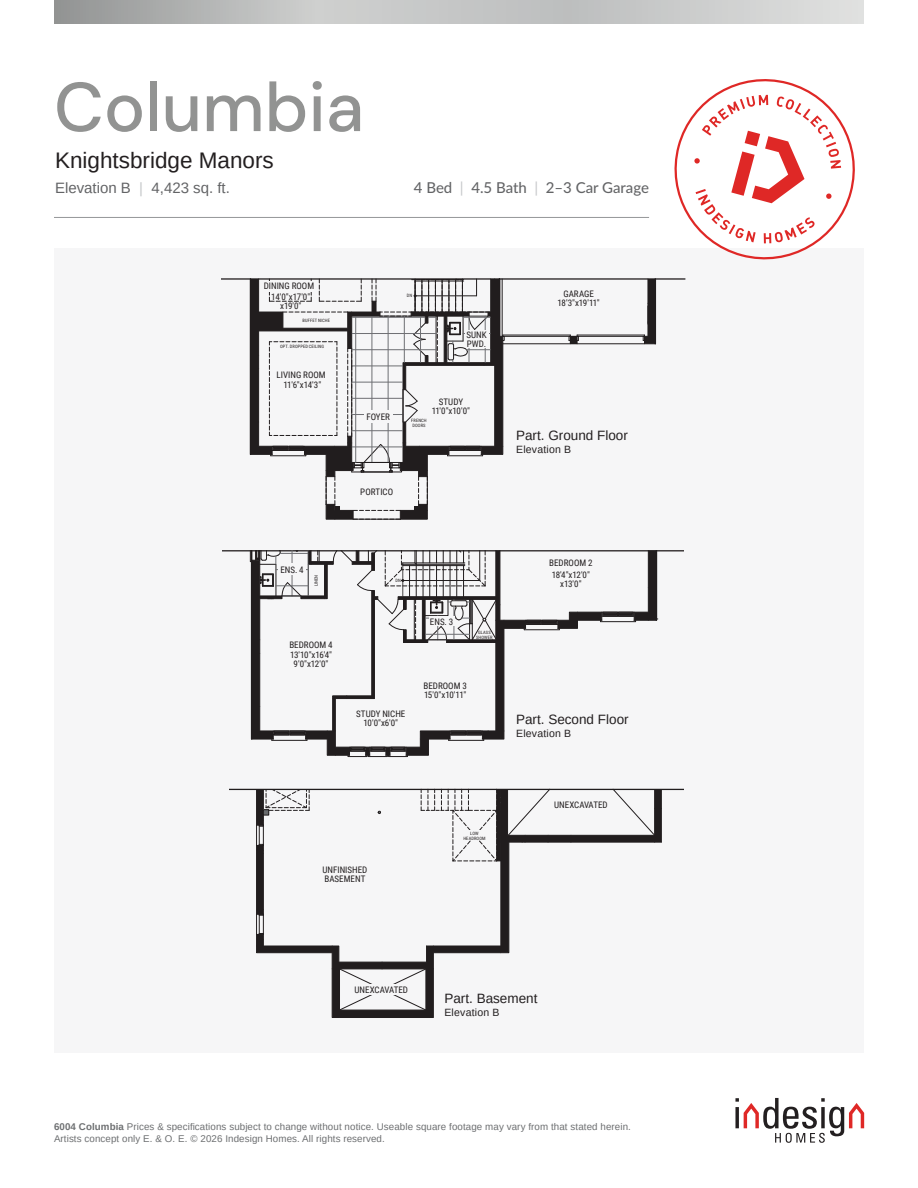
<style>
.page{position:relative;width:918px;height:1188px;background:#fff}
.page>*{position:absolute;margin:0;border:0;box-sizing:border-box;transform-origin:0 0}
.t1{font:500 69px "DM Sans";color:#929392}
.t2{font:22.5px "Arimo";color:#231f20}
.t3{font:500 15px "Lato";color:#636466}
.t4{font:15px "Arimo";color:#636466}
.t5{font:13.5px "Arimo";color:#231f20}
.t6{font:10.5px "Arimo";letter-spacing:.02em;color:#231f20}
.t7{font:9.75px/12px "Arimo";letter-spacing:.01em;color:#6d6f71}
.t8{font:9px/9px "Roboto Condensed";color:#231f20;text-align:center}
.t9{font:9px/9px "Roboto Condensed";letter-spacing:-.045em;color:#231f20;text-align:center}
.t10{font:4.5px/4.5px "Roboto Condensed";letter-spacing:.02em;color:#231f20;text-align:center}
.s1{color:#c7c9cb}
.s2{font-weight:700}
</style>
<div class="page">
<div style="left:54px;top:248px;width:810px;height:805px;background:#f6f6f7"></div>
<svg style="left:735px;top:1098px;width:129px;height:45px"></svg>
<svg style="left:54px;top:0;width:810px;height:24px;background:#c1c3c2"></svg>
<hr style="left:54px;top:217px;width:595px;height:1px;background:#949698">
<hr style="left:577px;top:344px;width:68px;height:1px;background:#231f20">
<hr style="left:577px;top:336px;width:68px;height:1px;background:#231f20">
<hr style="left:577px;top:335px;width:68px;height:1px;background:#231f20">
<div style="left:570px;top:336px;width:8px;height:8px;border:1px solid #231f20"></div>
<hr style="left:503px;top:344px;width:67px;height:1px;background:#231f20">
<hr style="left:503px;top:336px;width:67px;height:1px;background:#231f20">
<hr style="left:503px;top:335px;width:67px;height:1px;background:#231f20">
<hr style="left:221px;top:278px;width:464px;height:2px;background:#231f20">
<div style="left:570px;top:336px;width:7px;height:8px;background:#231f20"></div>
<svg style="left:643px;top:279px;width:13px;height:66px"></svg>
<svg style="left:250px;top:279px;width:254px;height:241px"></svg>
<div style="left:266px;top:281px;width:49px;height:10px;background:#f6f6f7"></div>
<div style="left:465px;top:330px;width:24px;height:17px;background:#f6f6f7"></div>
<div style="left:364px;top:410px;width:29px;height:13px;background:#f6f6f7"></div>
<hr style="left:222px;top:550px;width:462px;height:1px;background:#231f20">
<svg style="left:250px;top:550px;width:408px;height:207px"></svg>
<div style="left:429px;top:617px;width:25px;height:9px;background:#f6f6f7"></div>
<div style="left:278px;top:564px;width:28px;height:11px;background:#f6f6f7"></div>
<hr style="left:661px;top:808px;width:1px;height:34px;background:#231f20">
<svg style="left:661px;top:790px;width:1px;height:18px"></svg>
<hr style="left:230px;top:789px;width:454px;height:1px;background:#231f20">
<svg style="left:571px;top:790px;width:90px;height:53px"></svg>
<svg style="left:256px;top:790px;width:315px;height:228px"></svg>
<div style="left:352px;top:984px;width:60px;height:11px;background:#f6f6f7"></div>
<div style="left:466px;top:830px;width:17px;height:10px;background:#f6f6f7"></div>
<svg style="left:674px;top:79px;width:181px;height:181px"></svg>
<p class="t1" style="left:54px;top:64px;width:312px">Columbia</p>
<h2 class="t2" style="left:55px;top:146px;width:220px">Knightsbridge Manors</h2>
<p class="t4" style="left:55px;top:178px;width:176px">Elevation B <span class="s1">|</span> 4,423 sq. ft.</p>
<p class="t3" style="left:414px;top:177px;width:237px">4 Bed <span class="s1">|</span> 4.5 Bath <span class="s1">|</span> 2–3 Car Garage</p>
<p class="t8" style="left:264px;top:281px;width:52px">DINING ROOM</p>
<p class="t8" style="left:271px;top:291px;width:40px">14'0"x17'0" x19'0"</p>
<p class="t10" style="left:303px;top:318px;width:29px">BUFFET NICHE</p>
<p class="t10" style="left:280px;top:344px;width:45px">OPT. DROPPED CEILING</p>
<p class="t8" style="left:276px;top:370px;width:51px">LIVING ROOM</p>
<p class="t8" style="left:283px;top:380px;width:39px">11'6"x14'3"</p>
<p class="t10" style="left:407px;top:293px;width:7px">DN</p>
<p class="t8" style="left:466px;top:330px;width:22px;text-align:left">SUNK<br>PWD.</p>
<p class="t8" style="left:366px;top:412px;width:25px">FOYER</p>
<p class="t8" style="left:439px;top:397px;width:26px">STUDY</p>
<p class="t8" style="left:432px;top:406px;width:40px">11'0"x10'0"</p>
<p class="t10" style="left:411px;top:418px;width:17px;text-align:left">FRENCH<br>DOORS</p>
<p class="t8" style="left:360px;top:487px;width:34px">PORTICO</p>
<p class="t8" style="left:563px;top:289px;width:32px">GARAGE</p>
<p class="t8" style="left:558px;top:298px;width:44px">18'3"x19'11"</p>
<p class="t8" style="left:555px;top:427px;width:55px">UNEXCAVATED</p>
<p class="t5" style="left:516px;top:427px;width:113px">Part. Ground Floor</p>
<p class="t6" style="left:516px;top:443px;width:57px">Elevation B</p>
<p class="t8" style="left:280px;top:565px;width:25px">ENS. 4</p>
<p class="t10" style="left:314px;top:586px;width:13px;rotate:-90deg">LINEN</p>
<p class="t10" style="left:396px;top:578px;width:7px">DN</p>
<p class="t8" style="left:289px;top:640px;width:45px">BEDROOM 4</p>
<p class="t9" style="left:290px;top:650px;width:43px">13'10"x16'4"<br>9'0"x12'0"</p>
<p class="t8" style="left:356px;top:709px;width:51px">STUDY NICHE</p>
<p class="t8" style="left:363px;top:718px;width:36px">10'0"x6'0"</p>
<p class="t8" style="left:430px;top:617px;width:25px">ENS. 3</p>
<p class="t10" style="left:476px;top:630px;width:18px">GLASS<br>SHOWER</p>
<p class="t8" style="left:424px;top:681px;width:45px">BEDROOM 3</p>
<p class="t8" style="left:424px;top:690px;width:44px">15'0"x10'11"</p>
<p class="t8" style="left:549px;top:558px;width:45px">BEDROOM 2</p>
<p class="t8" style="left:552px;top:570px;width:40px">18'4"x12'0" x13'0"</p>
<p class="t5" style="left:516px;top:710px;width:114px">Part. Second Floor</p>
<p class="t6" style="left:516px;top:727px;width:57px">Elevation B</p>
<p class="t8" style="left:322px;top:865px;width:47px;text-align:left">UNFINISHED<br>BASEMENT</p>
<p class="t10" style="left:463px;top:831px;width:24px">LOW<br>HEADROOM</p>
<p class="t8" style="left:554px;top:800px;width:55px">UNEXCAVATED</p>
<p class="t8" style="left:354px;top:985px;width:55px">UNEXCAVATED</p>
<p class="t5" style="left:444px;top:989px;width:95px">Part. Basement</p>
<p class="t6" style="left:444px;top:1006px;width:57px">Elevation B</p>
<p class="t8" style="left:440px;top:1012px;width:26px">STUDY</p>
<p class="t7" style="left:54px;top:1120px;width:578px"><span class="s2">6004 Columbia</span> Prices &amp; specifications subject to change without notice. Useable square footage may vary from that stated herein.<br>Artists concept only E. &amp; O. E. © 2026 Indesign Homes. All rights reserved.</p>
</div>
